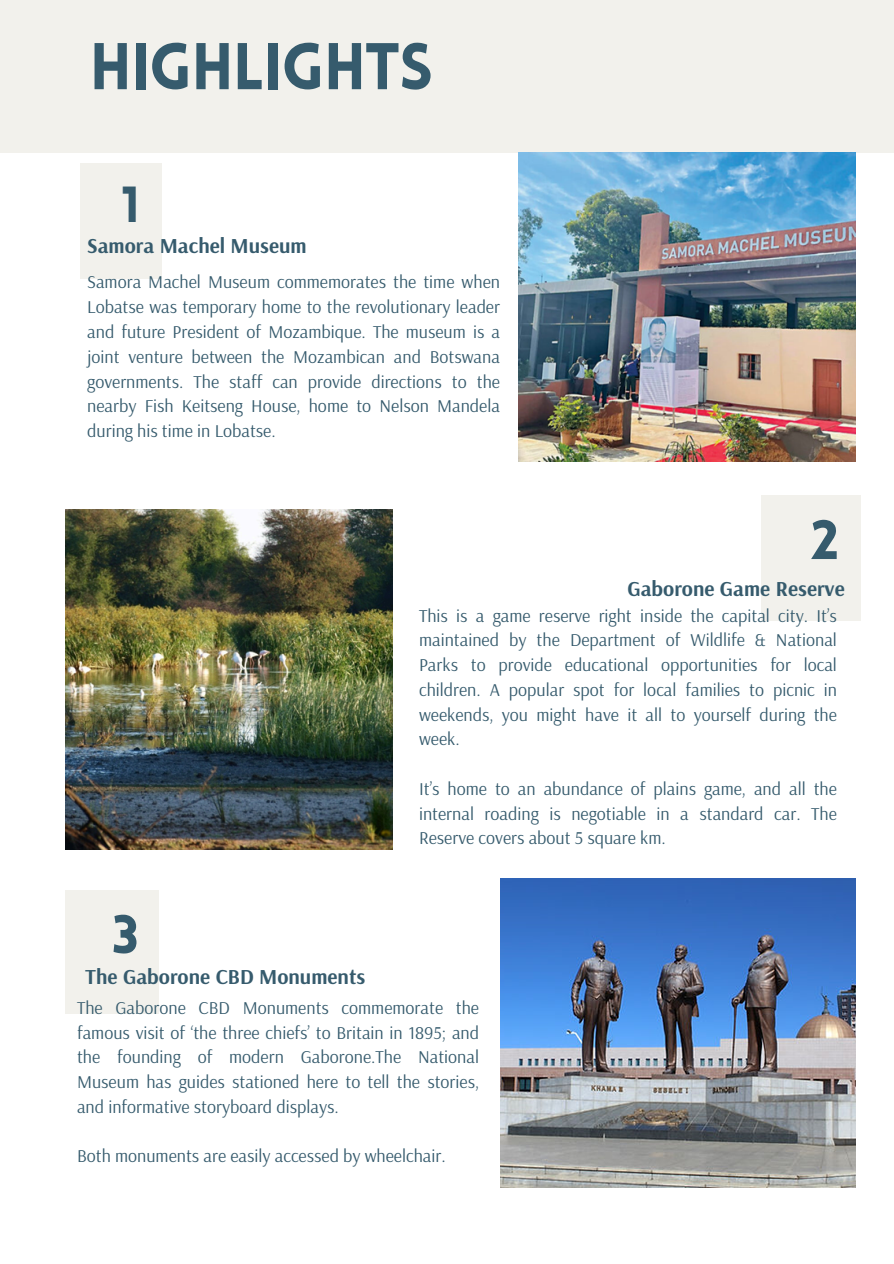
<style>
.page{position:relative;width:894px;height:1264px;background:#fff}
.page>*{position:absolute;margin:0;border:0;box-sizing:border-box;transform-origin:0 0}
.t1{font:900 64.5px "Lovelo";letter-spacing:-.02em;color:#365b6d}
.t2{font:900 54.15px "Lovelo";color:#365b6d}
.t3{font:900 52.95px "Lovelo";color:#365b6d}
.t4{font:900 49.65px "Lovelo";color:#365b6d}
.t5{font:700 21.3px "Arsenal";color:#365b6d}
.t6{font:18px/24.8px "Arsenal";color:#365b6d;text-align:justify}
</style>
<div class="page">
<div style="left:0;top:0;width:893px;height:152px;background:#f2f1ec"></div>
<div style="left:81px;top:163px;width:81px;height:116px;background:#f2f1ec"></div>
<div style="left:65px;top:890px;width:93px;height:123px;background:#f2f1ec"></div>
<img style="left:518px;top:152px;width:337px;height:309px">
<div style="left:761px;top:495px;width:99px;height:125px;background:#f2f1ec"></div>
<img style="left:65px;top:509px;width:327px;height:341px">
<img style="left:500px;top:878px;width:355px;height:309px">
<p class="t1" style="left:89px;top:41px;width:345px">Highlights</p>
<h2 class="t4" style="left:121px;top:185px;width:20px">1</h2>
<p class="t5" style="left:87px;top:232px;width:221px">Samora Machel Museum</p>
<p class="t6" style="left:87px;top:269px;width:414px">Samora Machel Museum commemorates the time when Lobatse was temporary home to the revolutionary leader and future President of Mozambique. The museum is a joint venture between the Mozambican and Botswana governments. The staff can provide directions to the nearby Fish Keitseng House, home to Nelson Mandela during his time in Lobatse.</p>
<h2 class="t2" style="left:810px;top:518px;width:30px">2</h2>
<p class="t5" style="left:627px;top:574px;width:219px">Gaborone Game Reserve</p>
<h1 class="t3" style="left:112px;top:913px;width:28px">3</h1>
<p class="t5" style="left:85px;top:963px;width:281px">The Gaborone CBD Monuments</p>
<p class="t6" style="left:419px;top:602px;width:419px">This is a game reserve right inside the capital city. It’s maintained by the Department of Wildlife &amp; National Parks to provide educational opportunities for local children. A popular spot for local families to picnic in weekends, you might have it all to yourself during the week.</p>
<p class="t6" style="left:419px;top:775px;width:419px">It’s home to an abundance of plains game, and all the internal roading is negotiable in a standard car. The Reserve covers about 5 square km.</p>
<h2 class="t6" style="left:77px;top:994px;width:403px">The Gaborone CBD Monuments commemorate the famous visit of ‘the three chiefs’ to Britain in 1895; and the founding of modern Gaborone.The National Museum has guides stationed here to tell the stories, and informative storyboard displays.</h2>
<p class="t6" style="left:77px;top:1143px;width:370px">Both monuments are easily accessed by wheelchair.</p>
</div>
